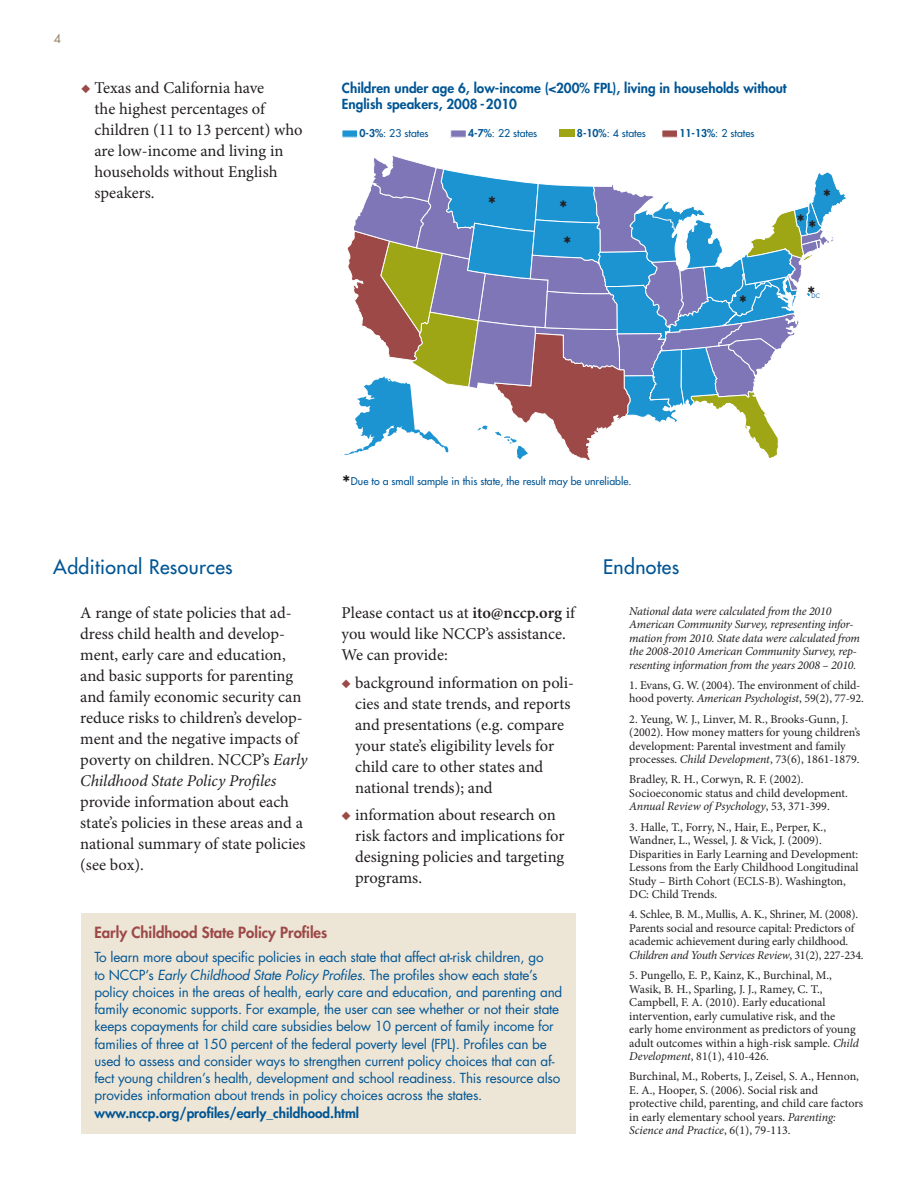
<style>
.page{position:relative;width:918px;height:1188px;background:#fff}
.page>*{position:absolute;margin:0;border:0;box-sizing:border-box;transform-origin:0 0}
.t1{font:22.05px/35.5px "Futura";color:#231f20;scale:.95 1}
.t2{font:21px "Futura";color:#231f20}
.head{font:19.5px "Futura";letter-spacing:.02em;color:#005594}
.text1{font:16.5px/21px "Minion Pro";color:#231f20}
.bullet{font:16.5px/21px "Minion Pro";letter-spacing:-.005em;color:#231f20}
.box_head{font:800 15px "Futura";color:#9c4948}
.box-text{font:13.5px/17.2px "Futura";letter-spacing:-.015em;color:#005594}
.box-text-2{font:800 13.5px/16.2px "Futura";color:#005594}
.endnotes{font:12px/13.5px "Minion Pro";letter-spacing:-.005em;color:#231f20}
.endnotes-2{font:italic 12px/13.5px "Minion Pro";letter-spacing:-.02em;color:#231f20}
.t3{font:12px "Futura";color:#938266}
.t4{font:10.5px "Futura";color:#005594}
.t5{font:6px "Futura";color:#005594}
.s1{color:#9c4948}
.s2{font-weight:800}
.s3{font-style:italic}
.s4{font-weight:600}
</style>
<div class="page">
<div style="left:81px;top:913px;width:495px;height:221px;background:#ede5d6"></div>
<svg style="left:343px;top:156px;width:504px;height:304px"></svg>
<div style="left:342px;top:130px;width:16px;height:7px;background:#1c94d2"></div>
<div style="left:451px;top:130px;width:15px;height:7px;background:#7f76b7"></div>
<div style="left:662px;top:130px;width:15px;height:7px;background:#9c4948"></div>
<div style="left:559px;top:130px;width:16px;height:7px;background:#9ea615"></div>
<p class="t3" style="left:54px;top:31px;width:9px">4</p>
<p class="bullet" style="left:94px;top:77px;width:210px;text-indent:-14px"><span class="s1">◆</span> Texas and California have<br>the highest percentages of children (11 to 13 percent) who are low-income and living in households without English speakers.</p>
<p class="box-text-2" style="left:342px;top:80px;width:446px">Children under age 6, low-income (&lt;200% FPL), living in households without<br>English speakers, 2008 - 2010</p>
<p class="t4" style="left:360px;top:127px;width:71px"><span class="s2">0-3%</span>: 23 states</p>
<p class="t4" style="left:468px;top:127px;width:71px"><span class="s2">4-7%</span>: 22 states</p>
<p class="t4" style="left:577px;top:127px;width:71px"><span class="s2">8-10%</span>: 4 states</p>
<p class="t4" style="left:679px;top:127px;width:77px"><span class="s2">11-13%</span>: 2 states</p>
<p class="t1" style="left:487px;top:187px;width:11px">*</p>
<p class="t1" style="left:559px;top:191px;width:15px">* *</p>
<p class="t1" style="left:738px;top:286px;width:11px">*</p>
<p class="t1" style="left:796px;top:205px;width:11px">*</p>
<p class="t1" style="left:808px;top:212px;width:11px">*</p>
<p class="t1" style="left:822px;top:180px;width:11px">*</p>
<p class="t1" style="left:807px;top:277px;width:11px">*</p>
<p class="t5" style="left:812px;top:292px;width:10px">DC</p>
<p class="head" style="left:53px;top:555px;width:181px">Additional Resources</p>
<p class="t2" style="left:342px;top:470px;width:11px">*</p>
<p class="t4" style="left:351px;top:475px;width:282px">Due to a small sample in this state, the result may be unreliable.</p>
<p class="head" style="left:603px;top:555px;width:78px">Endnotes</p>
<p class="text1" style="left:80px;top:602px;width:229px">A range of state policies that ad&shy;dress child health and develop&shy;ment, early care and education, and basic supports for parenting and family economic security can reduce risks to children’s develop&shy;ment and the negative impacts of poverty on children. NCCP’s <span class="s3">Early<br>Childhood State Policy Profiles </span>provide information about each state’s policies in these areas and a national summary of state policies (see box).</p>
<p class="text1" style="left:342px;top:602px;width:235px">Please contact us at <span class="s4">ito@nccp.org</span> if you would like NCCP’s assistance.<br>We can provide:</p>
<p class="bullet" style="left:355px;top:672px;width:220px;text-indent:-14px"><span class="s1">◆</span> background information on poli&shy;cies and state trends, and reports and presentations (e.g. compare your state’s eligibility levels for child care to other states and national trends); and</p>
<p class="bullet" style="left:355px;top:805px;width:211px;text-indent:-14px"><span class="s1">◆</span> information about research on risk factors and implications for designing policies and targeting programs.</p>
<p class="box_head" style="left:94px;top:923px;width:234px">Early Childhood State Policy Profiles</p>
<p class="box-text" style="left:94px;top:949px;width:469px">To learn more about specific policies in each state that affect at-risk children, go<br>to NCCP’s <span class="s3">Early Childhood State Policy Profiles</span>. The profiles show each state’s policy choices in the areas of health, early care and education, and parenting and family economic supports. For example, the user can see whether or not their state keeps copayments for child care subsidies below 10 percent of family income for families of three at 150 percent of the federal poverty level (FPL). Profiles can be used to assess and consider ways to strengthen current policy choices that can af&shy;fect young children’s health, development and school readiness. This resource also provides information about trends in policy choices across the states.</p>
<p class="box-text-2" style="left:94px;top:1105px;width:266px">www.nccp.org/profiles/early_childhood.html</p>
<p class="endnotes-2" style="left:629px;top:604px;width:232px">National data were calculated from the 2010<br>American Community Survey, representing infor&shy;mation from 2010. State data were calculated from the 2008-2010 American Community Survey, rep&shy;resenting information from the years 2008 – 2010.</p>
<p class="endnotes" style="left:629px;top:678px;width:236px">1. Evans, G. W. (2004). The environment of child&shy;hood poverty. <span class="s3">American Psychologist</span>, 59(2), 77-92.</p>
<p class="endnotes" style="left:629px;top:712px;width:232px">2. Yeung, W. J., Linver, M. R., Brooks-Gunn, J. (2002). How money matters for young children’s development: Parental investment and family processes. <span class="s3">Child Development</span>, 73(6), 1861-1879.</p>
<p class="endnotes" style="left:629px;top:773px;width:220px">Bradley, R. H., Corwyn, R. F. (2002).<br>Socioeconomic status and child development.<br><span class="s3">Annual Review of Psychology</span>, 53, 371-399.</p>
<p class="endnotes" style="left:629px;top:820px;width:231px">3. Halle, T., Forry, N., Hair, E., Perper, K., Wandner, L., Wessel, J. &amp; Vick, J. (2009).<br>Disparities in Early Learning and Development:<br>Lessons from the Early Childhood Longitudinal Study – Birth Cohort (ECLS-B). Washington, DC: Child Trends.</p>
<p class="endnotes" style="left:629px;top:908px;width:236px">4. Schlee, B. M., Mullis, A. K., Shriner, M. (2008).<br>Parents social and resource capital: Predictors of academic achievement during early childhood.<br><span class="s3">Children and Youth Services Review</span>, 31(2), 227-234.</p>
<p class="endnotes" style="left:629px;top:969px;width:231px">5. Pungello, E. P., Kainz, K., Burchinal, M., Wasik, B. H., Sparling, J. J., Ramey, C. T., Campbell, F. A. (2010). Early educational intervention, early cumulative risk, and the early home environment as predictors of young adult outcomes within a high-risk sample. <span class="s3">Child Development</span>, 81(1), 410-426.</p>
<p class="endnotes" style="left:629px;top:1070px;width:235px">Burchinal, M., Roberts, J., Zeisel, S. A., Hennon, E. A., Hooper, S. (2006). Social risk and protective child, parenting, and child care factors in early elementary school years. <span class="s3">Parenting:<br>Science and Practice</span>, 6(1), 79-113.</p>
</div>
